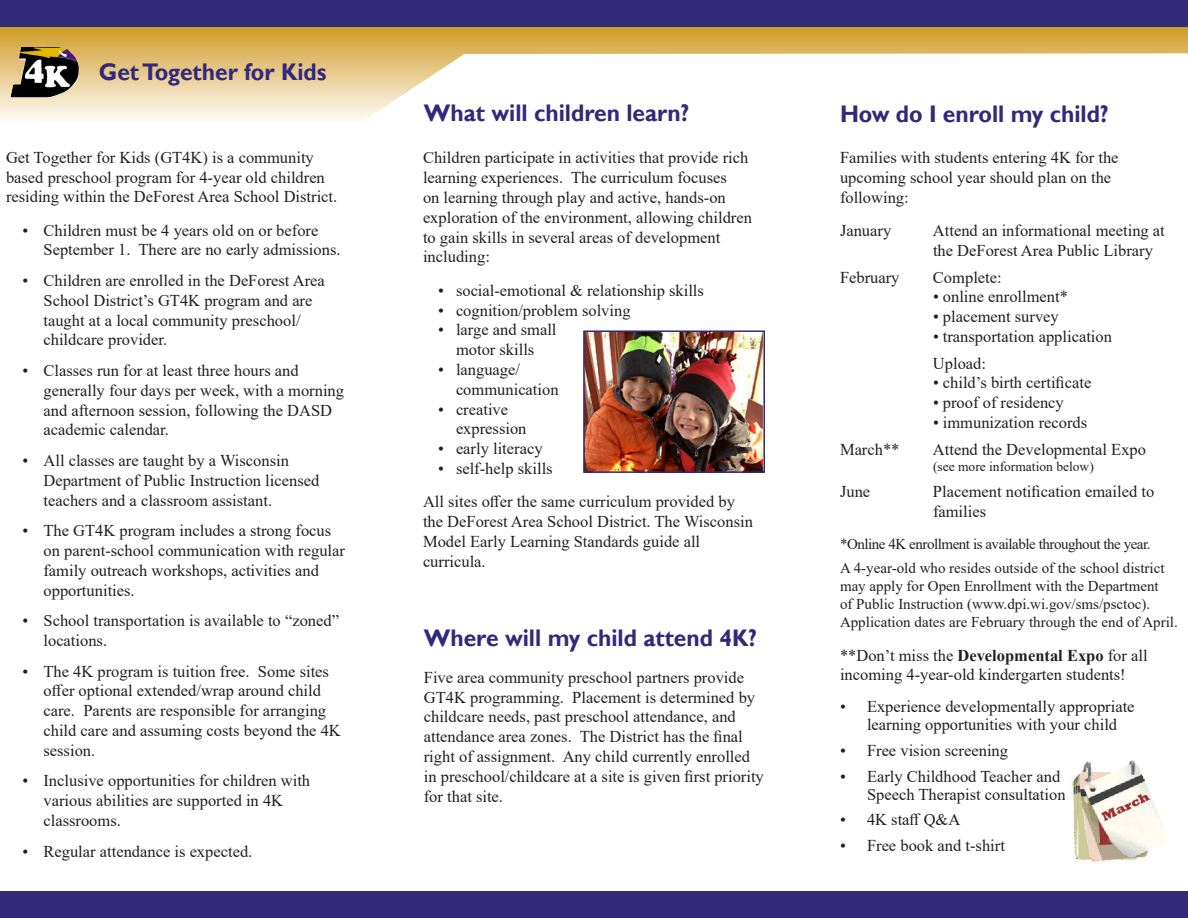
<style>
.page{position:relative;width:1188px;height:918px;background:#fff}
.page>*{position:absolute;margin:0;border:0;box-sizing:border-box;transform-origin:0 0}
.Head_1{font:700 24px "Gill Sans";color:#33297b;scale:.95 1}
.Paragraph_Style_1{font:16.5px/19.8px "Times New Roman";color:#231f20}
.Head_1-2{font:16.5px/19.8px "Times New Roman";color:#231f20}
.Paragraph_Style_1-2{font:15px/18px "Times New Roman";color:#231f20}
.Paragraph_Style_1-3{font:15px "Times New Roman";letter-spacing:-.03em;color:#231f20}
.Paragraph_Style_1-4{font:13.5px "Times New Roman";color:#231f20}
.s1{font-weight:700}
</style>
<div class="page">
<img style="left:1070px;top:760px;width:97px;height:102px">
<svg style="left:0;top:27px;width:1188px;height:94px"></svg>
<img style="left:11px;top:47px;width:70px;height:51px">
<img style="left:586px;top:333px;width:176px;height:137px">
<div style="left:583px;top:330px;width:182px;height:143px;border:2px solid #33297b"></div>
<div style="left:0;top:891px;width:1188px;height:27px;background:#33297b"></div>
<div style="left:0;top:0;width:1188px;height:27px;background:#33297b"></div>
<p class="Head_1" style="left:99px;top:57px;width:241px">Get Together for Kids</p>
<p class="Head_1-2" style="left:6px;top:147px;width:333px">Get Together for Kids (GT4K) is a community based preschool program for 4-year old children residing within the DeForest Area School District.</p>
<p class="Paragraph_Style_1" style="left:44px;top:220px;width:299px;text-indent:-21px">• Children must be 4 years old on or before<br>September 1. There are no early admissions.</p>
<p class="Paragraph_Style_1" style="left:44px;top:270px;width:283px;text-indent:-21px">• Children are enrolled in the DeForest Area School District’s GT4K program and are taught at a local community preschool/ childcare provider.</p>
<p class="Paragraph_Style_1" style="left:44px;top:360px;width:302px;text-indent:-21px">• Classes run for at least three hours and generally four days per week, with a morning and afternoon session, following the DASD academic calendar.</p>
<p class="Paragraph_Style_1" style="left:44px;top:450px;width:277px;text-indent:-21px">• All classes are taught by a Wisconsin<br>Department of Public Instruction licensed teachers and a classroom assistant.</p>
<p class="Paragraph_Style_1" style="left:44px;top:520px;width:303px;text-indent:-21px">• The GT4K program includes a strong focus on parent-school communication with regular family outreach workshops, activities and opportunities.</p>
<p class="Paragraph_Style_1" style="left:44px;top:610px;width:297px;text-indent:-21px">• School transportation is available to “zoned” locations.</p>
<p class="Paragraph_Style_1" style="left:44px;top:661px;width:299px;text-indent:-21px">• The 4K program is tuition free. Some sites offer optional extended/wrap around child care. Parents are responsible for arranging child care and assuming costs beyond the 4K session.</p>
<p class="Paragraph_Style_1" style="left:44px;top:770px;width:268px;text-indent:-21px">• Inclusive opportunities for children with various abilities are supported in 4K classrooms.</p>
<p class="Paragraph_Style_1" style="left:22px;top:841px;width:231px">• Regular attendance is expected.</p>
<p class="Head_1" style="left:424px;top:99px;width:281px">What will children learn?</p>
<p class="Head_1-2" style="left:423px;top:147px;width:331px">Children participate in activities that provide rich learning experiences. The curriculum focuses<br>on learning through play and active, hands-on exploration of the environment, allowing children to gain skills in several areas of development including:</p>
<p class="Paragraph_Style_1" style="left:438px;top:280px;width:267px">• social-emotional &amp; relationship skills</p>
<p class="Paragraph_Style_1" style="left:438px;top:300px;width:194px">• cognition/problem solving</p>
<p class="Paragraph_Style_1" style="left:438px;top:319px;width:120px;text-align:center">• large and small motor skills</p>
<p class="Paragraph_Style_1" style="left:456px;top:359px;width:104px;text-indent:-18px">• language/ communication</p>
<p class="Paragraph_Style_1" style="left:456px;top:399px;width:72px;text-indent:-18px">• creative expression</p>
<p class="Paragraph_Style_1" style="left:438px;top:438px;width:106px">• early literacy</p>
<p class="Paragraph_Style_1" style="left:438px;top:458px;width:116px">• self-help skills</p>
<p class="Head_1-2" style="left:423px;top:491px;width:332px">All sites offer the same curriculum provided by the DeForest Area School District. The Wisconsin Model Early Learning Standards guide all curricula.</p>
<p class="Head_1" style="left:424px;top:623px;width:352px">Where will my child attend 4K?</p>
<p class="Paragraph_Style_1" style="left:424px;top:667px;width:342px">Five area community preschool partners provide GT4K programming. Placement is determined by childcare needs, past preschool attendance, and attendance area zones. The District has the final right of assignment. Any child currently enrolled in preschool/childcare at a site is given first priority for that site.</p>
<p class="Head_1" style="left:840px;top:99px;width:284px">How do I enroll my child?</p>
<p class="Paragraph_Style_1" style="left:840px;top:147px;width:280px">Families with students entering 4K for the upcoming school year should plan on the following:</p>
<p class="Paragraph_Style_1" style="left:840px;top:220px;width:53px">January</p>
<p class="Paragraph_Style_1" style="left:933px;top:220px;width:233px">Attend an informational meeting at the DeForest Area Public Library</p>
<p class="Paragraph_Style_1" style="left:840px;top:267px;width:61px">February</p>
<p class="Paragraph_Style_1" style="left:933px;top:267px;width:70px">Complete:</p>
<p class="Paragraph_Style_1" style="left:933px;top:287px;width:137px">• online enrollment*</p>
<p class="Paragraph_Style_1" style="left:933px;top:306px;width:127px">• placement survey</p>
<p class="Paragraph_Style_1" style="left:933px;top:326px;width:181px">• transportation application</p>
<p class="Paragraph_Style_1" style="left:933px;top:353px;width:55px">Upload:</p>
<p class="Paragraph_Style_1" style="left:933px;top:372px;width:160px">• child’s birth certificate</p>
<p class="Paragraph_Style_1" style="left:933px;top:392px;width:132px">• proof of residency</p>
<p class="Paragraph_Style_1" style="left:933px;top:412px;width:156px">• immunization records</p>
<p class="Paragraph_Style_1" style="left:840px;top:439px;width:61px">March**</p>
<p class="Paragraph_Style_1" style="left:933px;top:439px;width:215px">Attend the Developmental Expo</p>
<p class="Paragraph_Style_1-4" style="left:933px;top:457px;width:162px">(see more information below)</p>
<p class="Paragraph_Style_1" style="left:840px;top:481px;width:32px">June</p>
<p class="Paragraph_Style_1" style="left:933px;top:481px;width:223px">Placement notification emailed to families</p>
<p class="Paragraph_Style_1-3" style="left:840px;top:533px;width:312px">*Online 4K enrollment is available throughout the year.</p>
<p class="Paragraph_Style_1-2" style="left:840px;top:559px;width:339px">A 4-year-old who resides outside of the school district may apply for Open Enrollment with the Department<br>of Public Instruction (www.dpi.wi.gov/sms/psctoc).<br>Application dates are February through the end of April.</p>
<p class="Paragraph_Style_1" style="left:840px;top:645px;width:309px">**Don’t miss the <span class="s1">Developmental Expo</span> for all incoming 4-year-old kindergarten students!</p>
<p class="Paragraph_Style_1" style="left:840px;top:697px;width:296px;line-height:18px;text-align:center">• Experience developmentally appropriate learning opportunities with your child</p>
<p class="Paragraph_Style_1" style="left:840px;top:740px;width:170px">• Free vision screening</p>
<p class="Paragraph_Style_1" style="left:867px;top:767px;width:200px;line-height:18px;text-indent:-27px">• Early Childhood Teacher and<br>Speech Therapist consultation</p>
<p class="Paragraph_Style_1" style="left:840px;top:810px;width:122px">• 4K staff Q&amp;A</p>
<p class="Paragraph_Style_1" style="left:840px;top:835px;width:166px">• Free book and t-shirt</p>
</div>
